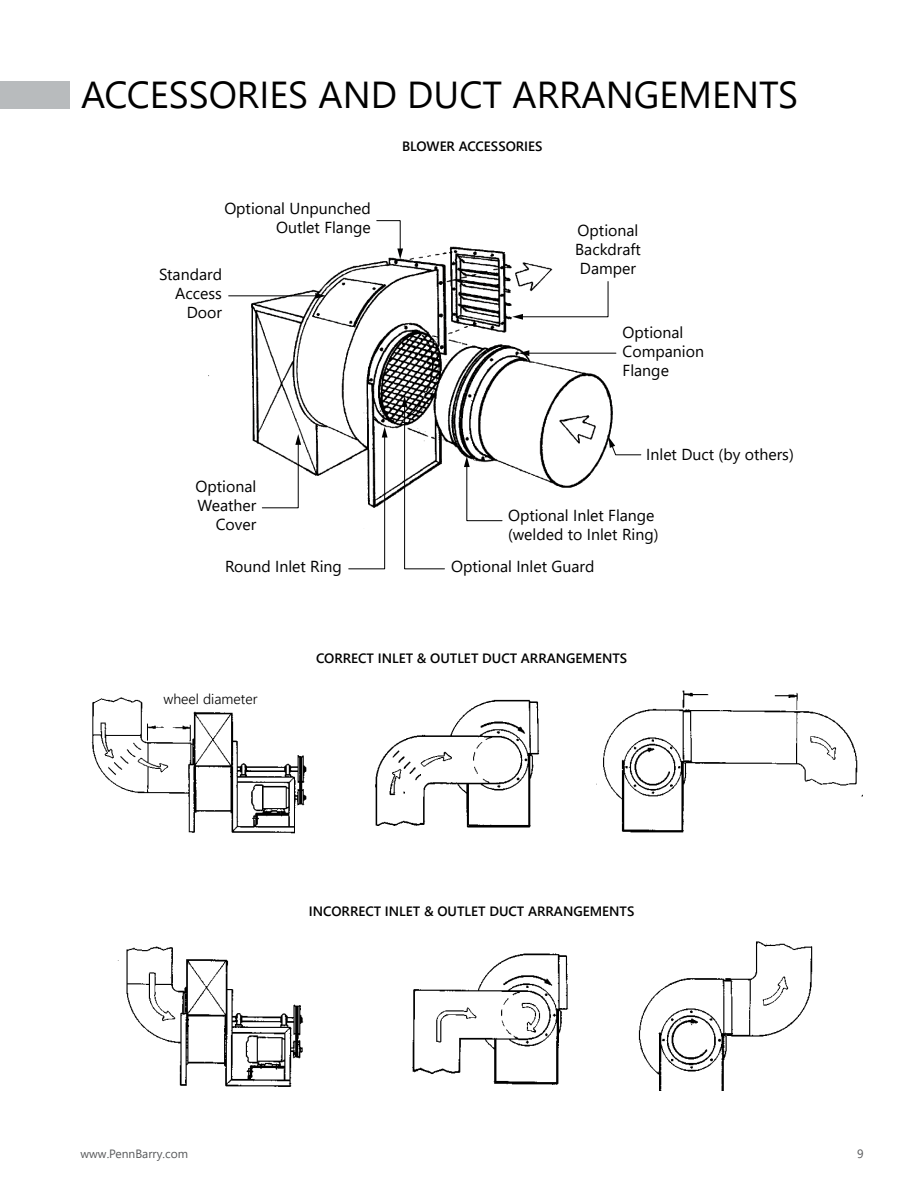
<style>
.page{position:relative;width:918px;height:1188px;background:#fff}
.page>*{position:absolute;margin:0;border:0;box-sizing:border-box;transform-origin:0 0}
.t1{font:37.5px "Segoe UI";color:#000}
.t2{font:15.9px/19px "Segoe UI";color:#000;text-align:right}
.t3{font:300 14.25px "Segoe UI";color:#000}
.t4{font:600 13.5px "Segoe UI";color:#000}
.t5{font:12px "Segoe UI";color:#58595b}
</style>
<div class="page">
<div style="left:0;top:81px;width:70px;height:27px;background:#b8bbbd"></div>
<img style="left:91px;top:697px;width:216px;height:137px">
<img style="left:596px;top:690px;width:266px;height:143px">
<img style="left:375px;top:699px;width:165px;height:129px">
<img style="left:117px;top:946px;width:187px;height:141px">
<img style="left:638px;top:941px;width:175px;height:150px">
<img style="left:412px;top:953px;width:157px;height:132px">
<img style="left:208px;top:246px;width:409px;height:253px">
<svg style="left:464px;top:456px;width:39px;height:66px"></svg>
<svg style="left:512px;top:281px;width:97px;height:39px"></svg>
<hr style="left:527px;top:353px;width:89px;height:1px;background:#000">
<svg style="left:519px;top:350px;width:10px;height:6px"></svg>
<hr style="left:229px;top:295px;width:88px;height:1px;background:#000">
<svg style="left:315px;top:293px;width:11px;height:6px"></svg>
<svg style="left:609px;top:437px;width:33px;height:19px"></svg>
<svg style="left:402px;top:396px;width:43px;height:174px"></svg>
<svg style="left:348px;top:427px;width:40px;height:143px"></svg>
<svg style="left:261px;top:434px;width:40px;height:75px"></svg>
<svg style="left:376px;top:220px;width:27px;height:39px"></svg>
<h1 class="t1" style="left:81px;top:60px;width:719px">ACCESSORIES AND DUCT ARRANGEMENTS</h1>
<p class="t2" style="left:224px;top:198px;width:148px">Optional Unpunched<br>Outlet Flange</p>
<p class="t2" style="left:159px;top:264px;width:64px">Standard<br>Access<br>Door</p>
<p class="t2" style="left:196px;top:476px;width:62px">Optional<br>Weather<br>Cover</p>
<p class="t4" style="left:402px;top:134px;width:142px">BLOWER ACCESSORIES</p>
<p class="t2" style="left:575px;top:220px;width:67px;text-align:center">Optional<br>Backdraft<br>Damper</p>
<p class="t2" style="left:623px;top:321px;width:83px;text-align:left">Optional<br>Companion<br>Flange</p>
<p class="t2" style="left:646px;top:443px;width:149px">Inlet Duct (by others)</p>
<p class="t2" style="left:508px;top:504px;width:152px;text-align:left">Optional Inlet Flange (welded to Inlet Ring)</p>
<p class="t2" style="left:225px;top:556px;width:118px">Round Inlet Ring</p>
<p class="t2" style="left:451px;top:556px;width:145px">Optional Inlet Guard</p>
<p class="t3" style="left:164px;top:688px;width:95px">wheel diameter</p>
<p class="t4" style="left:316px;top:645px;width:313px">CORRECT INLET &amp; OUTLET DUCT ARRANGEMENTS</p>
<p class="t4" style="left:309px;top:898px;width:327px">INCORRECT INLET &amp; OUTLET DUCT ARRANGEMENTS</p>
<p class="t5" style="left:81px;top:1142px;width:109px">www.PennBarry.com</p>
<p class="t5" style="left:857px;top:1142px;width:8px">9</p>
</div>
